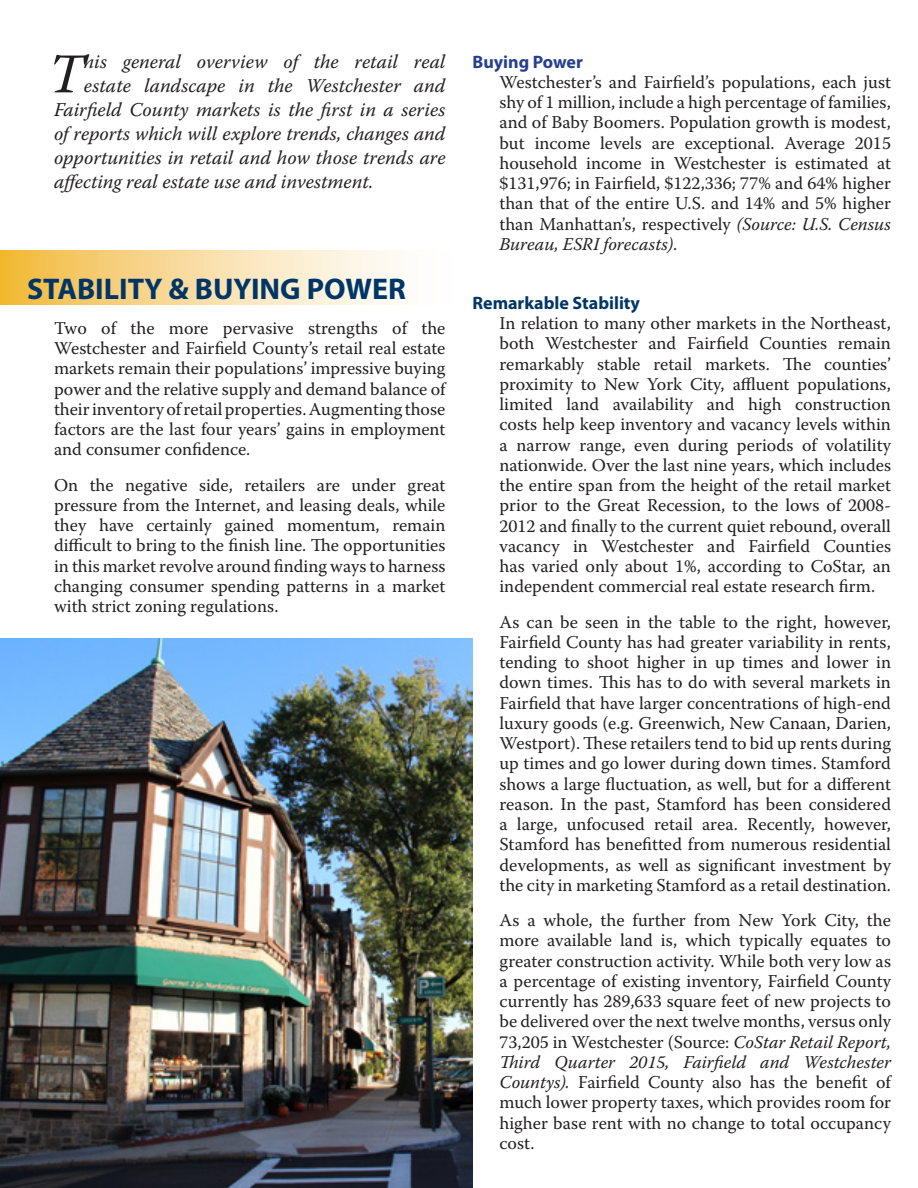
<style>
.page{position:relative;width:918px;height:1188px;background:#fff}
.page>*{position:absolute;margin:0;border:0;box-sizing:border-box;transform-origin:0 0}
.War_body_copy{font:italic 55.95px "Warnock Pro";color:#231f20}
.Blue_Caps_Heads{font:700 30px "Myriad Pro";color:#003667}
.War_body_copy-2{font:italic 19.5px "Warnock Pro";color:#231f20}
.War_body_copy-3{font:18px/20.2px "Warnock Pro";color:#231f20;text-align:justify}
.Blue_Subhead{font:700 18px "Myriad Pro";color:#003667}
.Blue_Subhead-2{font:700 18px "Myriad Pro";color:#253f8e}
.s1{font-style:italic}
</style>
<div class="page">
<img style="left:0;top:638px;width:472px;height:550px">
<svg style="left:0;top:251px;width:399px;height:54px;background:#f8dca1"></svg>
<p class="War_body_copy-2" style="left:84px;top:50px;width:363px">his general overview of the retail real</p>
<p class="War_body_copy-2" style="left:84px;top:74px;width:363px">estate landscape in the Westchester and</p>
<p class="War_body_copy-2" style="left:54px;top:98px;width:393px">Fairfield County markets is the first in a series</p>
<p class="War_body_copy-2" style="left:54px;top:122px;width:393px">of reports which will explore trends, changes and</p>
<p class="War_body_copy-2" style="left:54px;top:146px;width:393px">opportunities in retail and how those trends are</p>
<p class="War_body_copy-2" style="left:54px;top:170px;width:321px">affecting real estate use and investment.</p>
<p class="War_body_copy" style="left:48px;top:40px;width:37px">T</p>
<p class="Blue_Caps_Heads" style="left:27px;top:269px;width:380px">STABILITY &amp; BUYING POWER</p>
<p class="War_body_copy-3" style="left:54px;top:317px;width:393px">Two of the more pervasive strengths of the Westchester and Fairfield County’s retail real estate markets remain their populations’ impressive buying power and the relative supply and demand balance of their inventory of retail properties. Augmenting those factors are the last four years’ gains in employment and consumer confidence.</p>
<p class="War_body_copy-3" style="left:54px;top:474px;width:393px">On the negative side, retailers are under great pressure from the Internet, and leasing deals, while they have certainly gained momentum, remain difficult to bring to the finish line. The opportunities in this market revolve around finding ways to harness changing consumer spending patterns in a market with strict zoning regulations.</p>
<p class="Blue_Subhead-2" style="left:472px;top:50px;width:112px">Buying Power</p>
<p class="War_body_copy-3" style="left:500px;top:71px;width:393px">Westchester’s and Fairfield’s populations, each just shy of 1 million, include a high percentage of families, and of Baby Boomers. Population growth is modest, but income levels are exceptional. Average 2015 household income in Westchester is estimated at $131,976; in Fairfield, $122,336; 77% and 64% higher than that of the entire U.S. and 14% and 5% higher than Manhattan’s, respectively <span class="s1">(Source: U.S. Census Bureau, ESRI forecasts)</span>.</p>
<p class="Blue_Subhead" style="left:472px;top:291px;width:169px">Remarkable Stability</p>
<p class="War_body_copy-3" style="left:500px;top:313px;width:393px">In relation to many other markets in the Northeast, both Westchester and Fairfield Counties remain remarkably stable retail markets. The counties’ proximity to New York City, affluent populations, limited land availability and high construction costs help keep inventory and vacancy levels within a narrow range, even during periods of volatility nationwide. Over the last nine years, which includes the entire span from the height of the retail market prior to the Great Recession, to the lows of 2008- 2012 and finally to the current quiet rebound, overall vacancy in Westchester and Fairfield Counties has varied only about 1%, according to CoStar, an independent commercial real estate research firm.</p>
<p class="War_body_copy-3" style="left:500px;top:611px;width:393px">As can be seen in the table to the right, however, Fairfield County has had greater variability in rents, tending to shoot higher in up times and lower in down times. This has to do with several markets in Fairfield that have larger concentrations of high-end luxury goods (e.g. Greenwich, New Canaan, Darien, Westport). These retailers tend to bid up rents during up times and go lower during down times. Stamford shows a large fluctuation, as well, but for a different reason. In the past, Stamford has been considered a large, unfocused retail area. Recently, however, Stamford has benefitted from numerous residential developments, as well as significant investment by the city in marketing Stamford as a retail destination.</p>
<p class="War_body_copy-3" style="left:500px;top:910px;width:393px">As a whole, the further from New York City, the more available land is, which typically equates to greater construction activity. While both very low as a percentage of existing inventory, Fairfield County currently has 289,633 square feet of new projects to be delivered over the next twelve months, versus only 73,205 in Westchester (Source: <span class="s1">CoStar Retail Report, Third Quarter 2015, Fairfield and Westchester Countys).</span> Fairfield County also has the benefit of much lower property taxes, which provides room for higher base rent with no change to total occupancy cost.</p>
</div>
